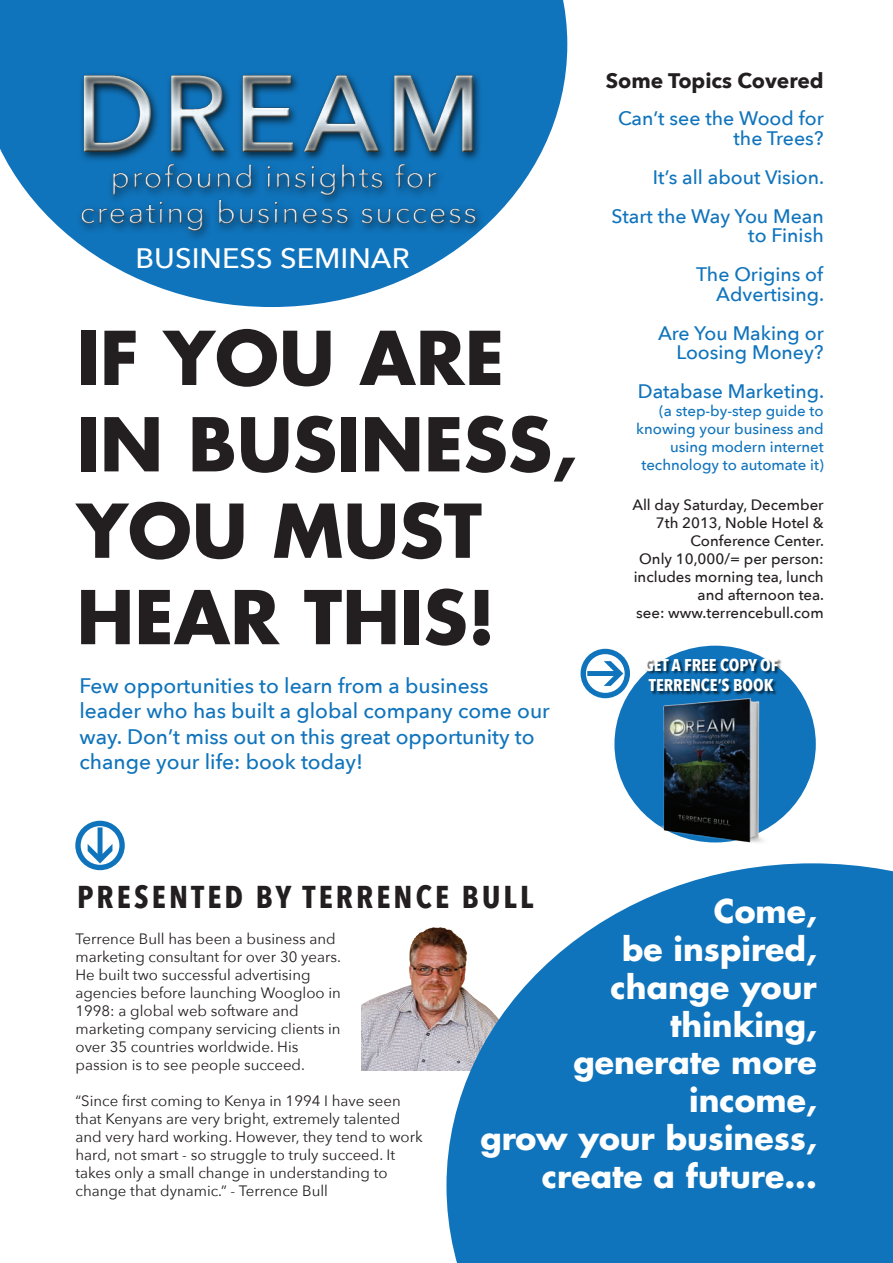
<style>
.page{position:relative;width:893px;height:1263px;background:#fff}
.page>*{position:absolute;margin:0;border:0;box-sizing:border-box;transform-origin:0 0}
.t1{font:700 72px/86.4px "Futura";color:#231f20}
.t2{font:700 31.5px/37.8px "Futura";color:#fff;text-align:right}
.t3{font:700 31.5px "Avenir Next Condensed";letter-spacing:.1em;color:#231f20}
.t4{font:500 28.05px "Avenir Next";color:#fff;scale:1.04 1}
.t5{font:500 21px/25.2px "Avenir Next";color:#1074bc}
.t6{font:700 21px "Avenir Next";color:#231f20}
.t7{font:500 19.5px/39px "Avenir Next";color:#1074bc;text-align:right}
.t8{font:700 16.95px/20.4px "Avenir Next Condensed";color:#fff}
.t9{font:15px/18px "Avenir Next";color:#231f20}
.t10{font:500 15px/18px "Avenir Next";color:#231f20;text-align:right}
.t11{font:500 15px/18px "Avenir Next";color:#1074bc;text-align:right}
</style>
<div class="page">
<img style="left:362px;top:927px;width:84px;height:144px">
<div style="left:614px;top:646px;width:202px;height:196px;background:#1074bc;border-radius:50%"></div>
<img style="left:637px;top:655px;width:153px;height:40px">
<img style="left:653px;top:698px;width:116px;height:145px">
<svg style="left:0;top:0;width:567px;height:307px;fill:#1074bc"></svg>
<img style="left:77px;top:72px;width:407px;height:169px">
<svg style="left:446px;top:863px;width:447px;height:400px;background:#3185c3"></svg>
<svg style="left:88px;top:827px;width:24px;height:36px"></svg>
<div style="left:75px;top:821px;width:50px;height:49px;border:5px solid #1074bc;border-radius:50%"></div>
<svg style="left:587px;top:661px;width:36px;height:25px"></svg>
<div style="left:581px;top:649px;width:49px;height:49px;border:5px solid #1074bc;border-radius:50%"></div>
<h3 class="t4" style="left:136px;top:234px;width:265px">BUSINESS SEMINAR</h3>
<h1 class="t1" style="left:77px;top:314px;width:502px">IF YOU ARE<br>IN BUSINESS,<br>YOU MUST<br>HEAR THIS!</h1>
<h3 class="t5" style="left:80px;top:672px;width:472px">Few opportunities to learn from a business leader who has built a global company come our way. Don’t miss out on this great opportunity to change your life: book today!</h3>
<h3 class="t6" style="left:606px;top:62px;width:219px">Some Topics Covered</h3>
<h3 class="t7" style="left:618px;top:108px;width:207px;line-height:19.5px">Can’t see the Wood for the Trees?</h3>
<h3 class="t7" style="left:612px;top:157px;width:214px">It’s all about Vision.<br>Start the Way You Mean</h3>
<h3 class="t7" style="left:696px;top:215px;width:129px">to Finish<br>The Origins of</h3>
<h3 class="t7" style="left:658px;top:274px;width:168px">Advertising.<br>Are You Making or</h3>
<h3 class="t7" style="left:638px;top:332px;width:188px">Loosing Money?<br>Database Marketing.</h3>
<p class="t11" style="left:636px;top:402px;width:189px">(a step-by-step guide to knowing your business and using modern internet technology to automate it)</p>
<p class="t10" style="left:632px;top:495px;width:193px">All day Saturday, December<br>7th 2013, Noble Hotel &amp;<br>Conference Center.<br>Only 10,000/= per person: includes morning tea, lunch and afternoon tea.<br>see: www.terrencebull.com</p>
<p class="t8" style="left:644px;top:655px;width:136px">GET A FREE COPY OF<br>TERRENCE’S BOOK</p>
<h2 class="t3" style="left:77px;top:877px;width:458px">PRESENTED BY TERRENCE BULL</h2>
<h2 class="t2" style="left:480px;top:892px;width:338px">Come,<br>be inspired,<br>change your thinking,<br>generate more income,<br>grow your business, create a future...</h2>
<p class="t9" style="left:76px;top:929px;width:267px">Terrence Bull has been a business and marketing consultant for over 30 years.<br>He built two successful advertising agencies before launching Woogloo in 1998: a global web software and marketing company servicing clients in over 35 countries worldwide. His passion is to see people succeed.</p>
<p class="t9" style="left:76px;top:1091px;width:349px">“Since first coming to Kenya in 1994 I have seen that Kenyans are very bright, extremely talented and very hard working. However, they tend to work hard, not smart - so struggle to truly succeed. It takes only a small change in understanding to change that dynamic.” - Terrence Bull</p>
</div>
